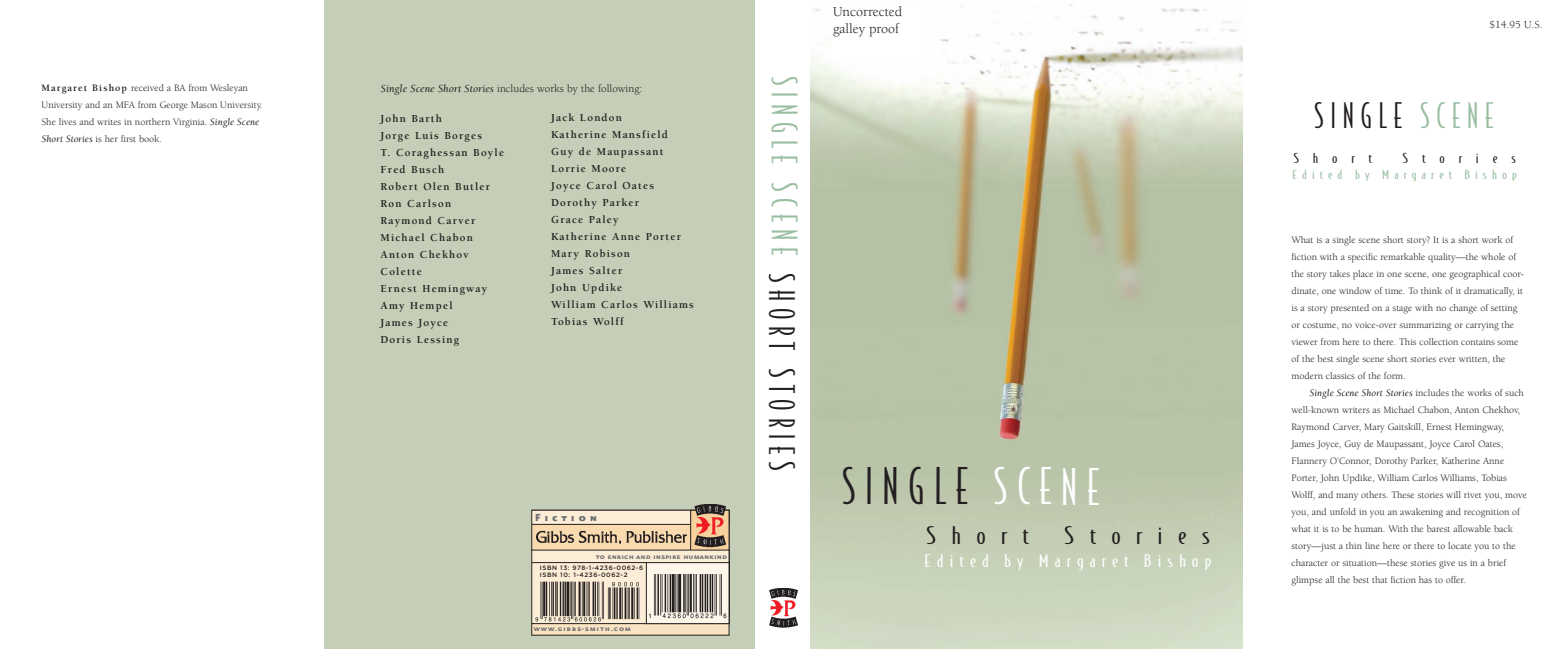
<style>
.page{position:relative;width:1565px;height:649px;background:#fff}
.page>*{position:absolute;margin:0;border:0;box-sizing:border-box;transform-origin:0 0}
.t1{font:48px "Bodega Sans";letter-spacing:.205em;color:#231f20}
.t2{font:33.4px "Bodega Sans";letter-spacing:.205em;color:#231f20}
.t3{font:23px "Bodega Sans";letter-spacing:.445em;color:#231f20;scale:1.5 1}
.t4{font:16.7px "Bodega Sans";letter-spacing:.24em;color:#fff;scale:1.5 1}
.t5{font:14px/16.8px "Berkeley";color:#231f20}
.t6{font:13.1px "Bodega Sans";letter-spacing:.705em;color:#231f20;scale:1.5 1}
.t7{font:12.3px "Eureka Sans Black Caps";letter-spacing:.31em;color:#6c6d70}
.t8{font:11.8px "Bodega Sans";letter-spacing:.285em;color:#9abea1;scale:1.5 1}
.t9{font:700 11px/17px "Berkeley";letter-spacing:.105em;color:#231f20}
.t10{font:11px "Berkeley";color:#231f20}
.t11{font:10px/17px "Berkeley";color:#231f20}
.t12{font:9px "Eureka Sans Bold Caps";color:#6c6d70}
.t13{font:9px "Eureka Sans Bold Caps";letter-spacing:.08em;color:#6c6d70}
.t14{font:500 6.3px/7.6px "Gotham";letter-spacing:.085em;color:#231f20}
.s1{font-weight:700}
.s2{font-style:italic}
.s3{color:#9abea1}
.s4{color:#fff}
.s5{font-family:"Eureka Sans Bold Caps";font-size:10px;color:#fff}
</style>
<div class="page">
<div style="left:324px;top:0;width:432px;height:649px;background:#c5ceb6"></div>
<div style="left:532px;top:562px;width:197px;height:73px;background:#fae3c2"></div>
<svg style="left:534px;top:524px;width:153px;height:26px;background:#e2c6a0"></svg>
<img style="left:536px;top:529px;width:146px;height:14px">
<div style="left:532px;top:510px;width:197px;height:14px;background:#fcedd6"></div>
<div style="left:532px;top:510px;width:197px;height:14px;border:1px solid #231f20"></div>
<div style="left:532px;top:550px;width:197px;height:65px;background:#fcedd6"></div>
<img style="left:534px;top:571px;width:112px;height:51px">
<div style="left:532px;top:562px;width:197px;height:62px;border:1px solid #231f20"></div>
<div style="left:646px;top:562px;width:83px;height:61px;background:#fdf6e9"></div>
<img style="left:648px;top:574px;width:79px;height:45px">
<div style="left:646px;top:562px;width:83px;height:62px;border:1px solid #231f20"></div>
<img style="left:687px;top:546px;width:43px;height:14px">
<img style="left:692px;top:546px;width:36px;height:2px">
<img style="left:682px;top:504px;width:48px;height:42px">
<div style="left:540px;top:565px;width:105px;height:14px;background:#fcedd6"></div>
<img style="left:769px;top:589px;width:29px;height:39px">
<img style="left:810px;top:4px;width:432px;height:645px">
<div style="left:832px;top:5px;width:91px;height:56px;background:#fff"></div>
<p class="t11" style="left:42px;top:80px;width:223px"><span class="s1">Margaret Bishop</span> received a BA from Wesleyan University and an MFA from George Mason University.<br>She lives and writes in northern Virginia. <span class="s2">Single Scene Short Stories</span> is her first book.</p>
<p class="t10" style="left:381px;top:84px;width:263px"><span class="s2">Single Scene Short Stories</span> includes works by the following:</p>
<p class="t9" style="left:381px;top:111px;width:125px">John Barth<br>Jorge Luis Borges<br>T. Coraghessan Boyle<br>Fred Busch<br>Robert Olen Butler<br>Ron Carlson<br>Raymond Carver<br>Michael Chabon<br>Anton Chekhov<br>Colette<br>Ernest Hemingway<br>Amy Hempel<br>James Joyce<br>Doris Lessing</p>
<p class="t9" style="left:551px;top:110px;width:144px">Jack London<br>Katherine Mansfield<br>Guy de Maupassant<br>Lorrie Moore<br>Joyce Carol Oates<br>Dorothy Parker<br>Grace Paley<br>Katherine Anne Porter<br>Mary Robison<br>James Salter<br>John Updike<br>William Carlos Williams<br>Tobias Wolff</p>
<p class="t7" style="left:535px;top:509px;width:64px">Fiction</p>
<p class="t12" style="left:596px;top:550px;width:133px">to enrich and inspire humankind</p>
<p class="t14" style="left:540px;top:564px;width:105px">ISBN 13: 978-1-4236-0062-6<br>ISBN 10: 1-4236-0062-2</p>
<p class="t13" style="left:534px;top:622px;width:99px">www.gibbs-smith.com</p>
<h2 class="t2" style="left:800px;top:76px;width:397px;rotate:90deg"><span class="s3">SINGLE SCENE</span> SHORT STORIES</h2>
<h3 class="t5" style="left:833px;top:5px;width:71px">Uncorrected galley proof</h3>
<h1 class="t1" style="left:842px;top:459px;width:259px">SINGLE <span class="s4">SCENE</span></h1>
<h3 class="t3" style="left:926px;top:522px;width:70px">Short</h3>
<h3 class="t3" style="left:1064px;top:522px;width:99px">Stories</h3>
<h3 class="t4" style="left:925px;top:551px;width:193px">Edited by Margaret Bishop</h3>
<p class="t10" style="left:1489px;top:21px;width:73px">$14.95 U.S.<span class="s5">U.S.</span></p>
<h2 class="t2" style="left:1314px;top:96px;width:181px">SINGLE <span class="s3">SCENE</span></h2>
<h3 class="t6" style="left:1293px;top:150px;width:54px">Short</h3>
<h3 class="t6" style="left:1403px;top:150px;width:77px">Stories</h3>
<p class="t8" style="left:1293px;top:168px;width:151px">Edited by Margaret Bishop</p>
<p class="t11" style="left:1292px;top:232px;width:234px">What is a single scene short story? It is a short work of fiction with a specific remarkable quality—the whole of the story takes place in one scene, one geographical coor&shy;dinate, one window of time. To think of it dramatically, it is a story presented on a stage with no change of setting or costume, no voice-over summarizing or carrying the viewer from here to there. This collection contains some of the best single scene short stories ever written, the modern classics of the form.</p>
<p class="t11" style="left:1292px;top:385px;width:237px;text-indent:18px"><span class="s2">Single Scene Short Stories</span> includes the works of such well-known writers as Michael Chabon, Anton Chekhov, Raymond Carver, Mary Gaitskill, Ernest Hemingway, James Joyce, Guy de Maupassant, Joyce Carol Oates, Flannery O’Connor, Dorothy Parker, Katherine Anne Porter, John Updike, William Carlos Williams, Tobias Wolff, and many others. These stories will rivet you, move you, and unfold in you an awakening and recognition of what it is to be human. With the barest allowable back story—just a thin line here or there to locate you to the character or situation—these stories give us in a brief glimpse all the best that fiction has to offer.</p>
</div>
